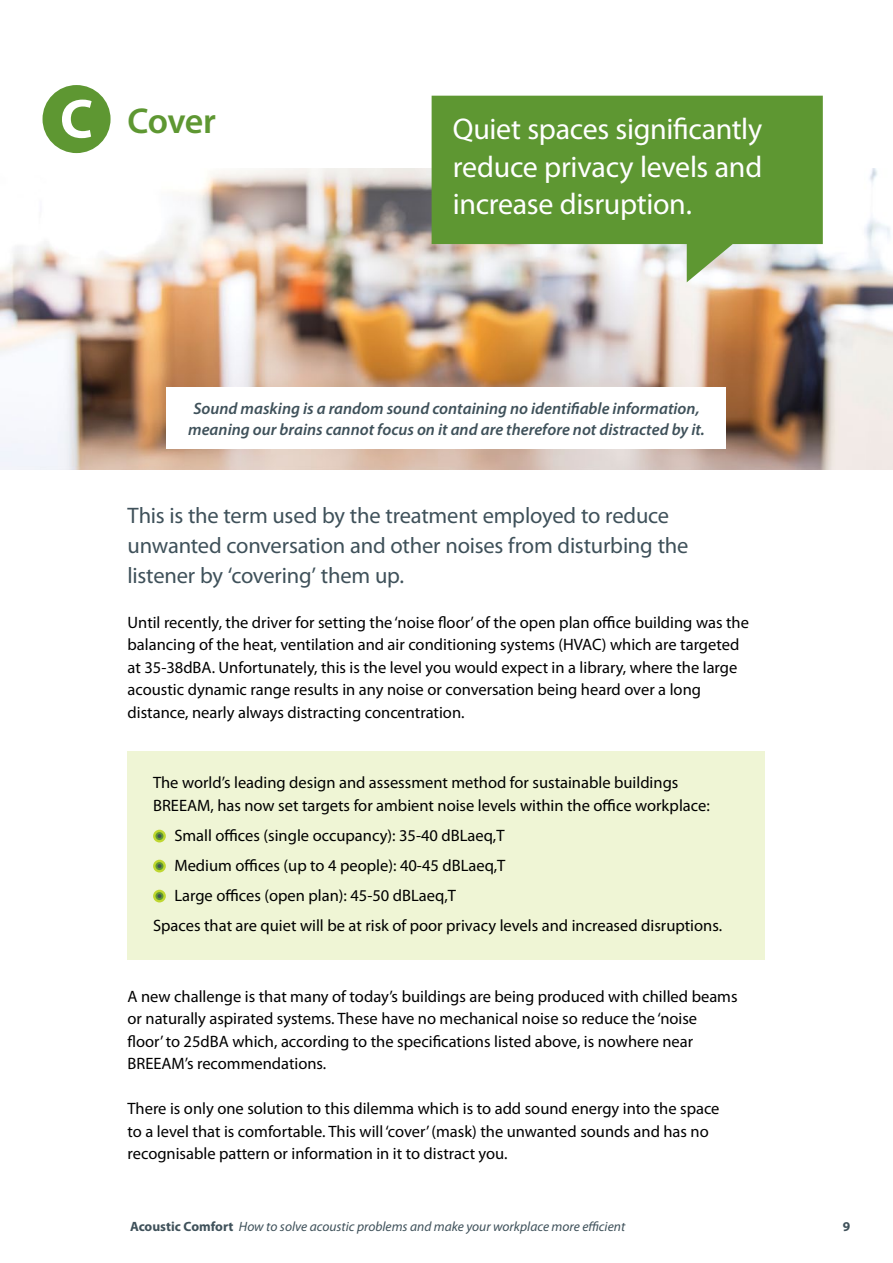
<style>
.page{position:relative;width:893px;height:1263px;background:#fff}
.page>*{position:absolute;margin:0;border:0;box-sizing:border-box;transform-origin:0 0}
.t1{font:700 55.5px "Myriad Pro";color:#fff}
.t2{font:600 36px "Myriad Pro";letter-spacing:-.025em;color:#5e9732}
.t3{font:30px/37.5px "Myriad Pro";letter-spacing:-.01em;color:#fff;text-align:justify}
.t4{font:22.5px/30px "Myriad Pro";letter-spacing:-.01em;color:#3f515a}
.t5{font:16.5px/22.5px "Myriad Pro";color:#000}
.t6{font:italic 600 16.5px/21px "Myriad Pro";color:#3f515a;text-align:center}
.t7{font:italic 13.5px "Myriad Pro";color:#3f515a}
.t8{font:700 13.5px "Myriad Pro";color:#3f515a}
.s1{font-weight:700;font-style:normal}
</style>
<div class="page">
<img style="left:0;top:168px;width:893px;height:302px">
<div style="left:128px;top:750px;width:637px;height:209px;background:#eff5d5"></div>
<svg style="left:153px;top:830px;width:13px;height:12px"></svg>
<svg style="left:155px;top:832px;width:8px;height:8px"></svg>
<svg style="left:157px;top:834px;width:4px;height:4px"></svg>
<svg style="left:153px;top:860px;width:13px;height:12px"></svg>
<svg style="left:155px;top:862px;width:8px;height:8px"></svg>
<svg style="left:157px;top:864px;width:4px;height:4px"></svg>
<svg style="left:153px;top:890px;width:13px;height:12px"></svg>
<svg style="left:155px;top:892px;width:8px;height:8px"></svg>
<svg style="left:157px;top:894px;width:4px;height:4px"></svg>
<div style="left:43px;top:85px;width:68px;height:68px;background:#5e9732;border-radius:50%"></div>
<svg style="left:432px;top:96px;width:391px;height:186px;background:#77a452"></svg>
<div style="left:167px;top:387px;width:559px;height:62px;background:#fff"></div>
<h1 class="t1" style="left:60px;top:83px;width:34px">C</h1>
<h2 class="t2" style="left:128px;top:98px;width:90px">Cover</h2>
<h3 class="t3" style="left:453px;top:110px;width:311px">Quiet spaces significantly reduce privacy levels and increase disruption.</h3>
<p class="t6" style="left:188px;top:398px;width:518px">Sound masking is a random sound containing no identifiable information, meaning our brains cannot focus on it and are therefore not distracted by it.</p>
<h3 class="t4" style="left:128px;top:500px;width:562px">This is the term used by the treatment employed to reduce unwanted conversation and other noises from disturbing the listener by ‘covering’ them up.</h3>
<p class="t5" style="left:128px;top:611px;width:623px">Until recently, the driver for setting the ‘noise floor’ of the open plan office building was the balancing of the heat, ventilation and air conditioning systems (HVAC) which are targeted at 35-38dBA. Unfortunately, this is the level you would expect in a library, where the large acoustic dynamic range results in any noise or conversation being heard over a long distance, nearly always distracting concentration.</p>
<p class="t5" style="left:153px;top:771px;width:558px">The world’s leading design and assessment method for sustainable buildings<br>BREEAM, has now set targets for ambient noise levels within the office workplace:</p>
<p class="t5" style="left:174px;top:824px;width:332px">Small offices (single occupancy): 35-40 dBLaeq,T</p>
<p class="t5" style="left:174px;top:854px;width:333px">Medium offices (up to 4 people): 40-45 dBLaeq,T</p>
<p class="t5" style="left:174px;top:884px;width:283px">Large offices (open plan): 45-50 dBLaeq,T</p>
<p class="t5" style="left:153px;top:914px;width:570px">Spaces that are quiet will be at risk of poor privacy levels and increased disruptions.</p>
<p class="t5" style="left:128px;top:985px;width:611px">A new challenge is that many of today’s buildings are being produced with chilled beams or naturally aspirated systems. These have no mechanical noise so reduce the ‘noise<br>floor’ to 25dBA which, according to the specifications listed above, is nowhere near BREEAM’s recommendations.</p>
<p class="t5" style="left:128px;top:1097px;width:593px">There is only one solution to this dilemma which is to add sound energy into the space to a level that is comfortable. This will ‘cover’ (mask) the unwanted sounds and has no recognisable pattern or information in it to distract you.</p>
<p class="t7" style="left:130px;top:1218px;width:497px"><span class="s1">Acoustic Comfort</span> How to solve acoustic problems and make your workplace more efficient</p>
<p class="t8" style="left:843px;top:1217px;width:9px">9</p>
</div>
